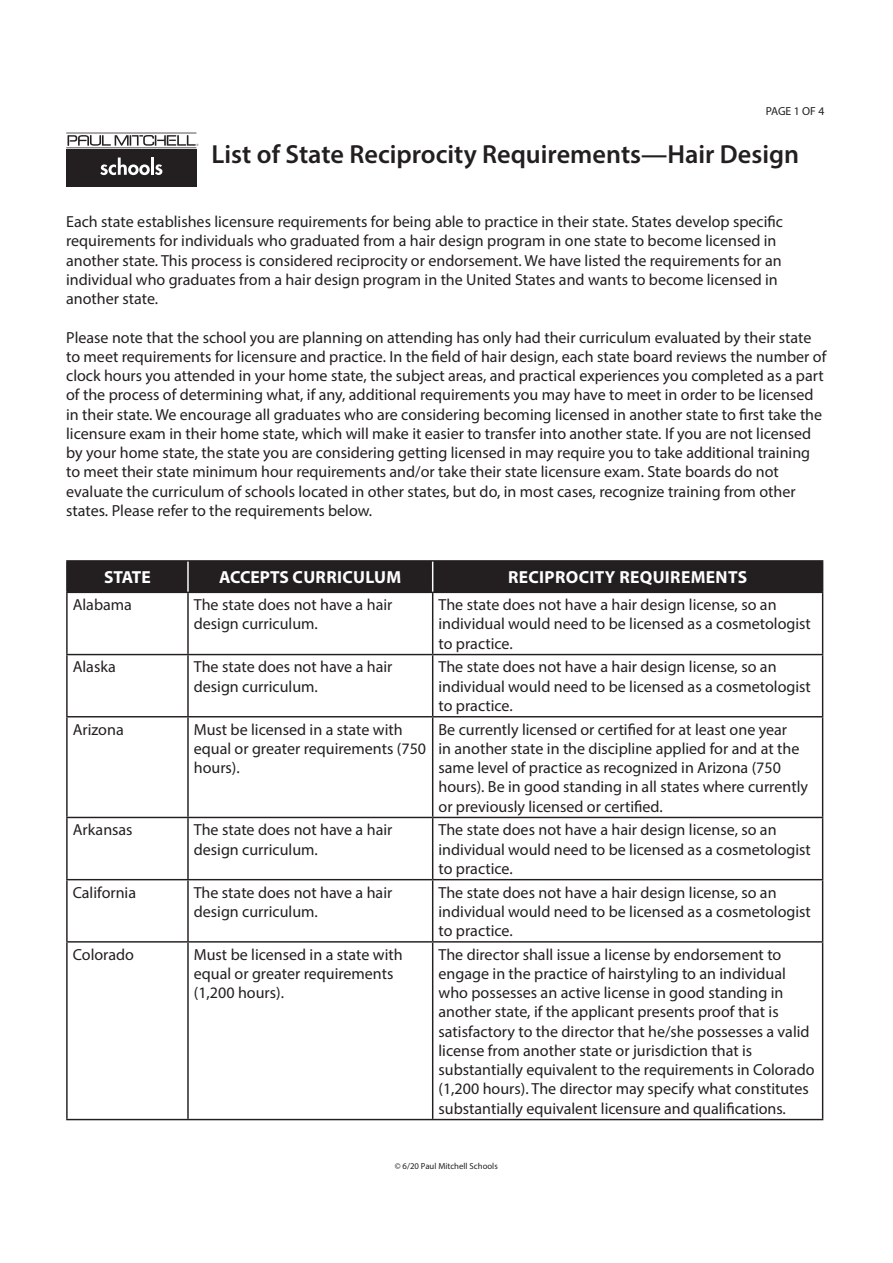
<style>
.page{position:relative;width:893px;height:1263px;background:#fff}
.page>*{position:absolute;margin:0;border:0;box-sizing:border-box;transform-origin:0 0}
.t1{font:600 26.25px "Myriad Pro";color:#231f20}
.t2{font:700 17.55px "Myriad Pro";letter-spacing:.02em;color:#fff}
.t3{font:16.05px/19.2px "Myriad Pro";color:#231f20}
.t4{font:11.7px "Myriad Pro";letter-spacing:-.01em;color:#231f20}
.t5{font:8.7px "Myriad Pro";color:#231f20}
</style>
<div class="page">
<div style="left:66px;top:150px;width:131px;height:37px;background:#231f20"></div>
<hr style="left:66px;top:133px;width:130px;height:1px;background:#231f20">
<hr style="left:66px;top:147px;width:130px;height:1px;background:#231f20">
<svg style="left:68px;top:135px;width:130px;height:11px"></svg>
<svg style="left:100px;top:158px;width:62px;height:17px"></svg>
<div style="left:68px;top:562px;width:754px;height:30px;background:#231f20"></div>
<hr style="left:66px;top:593px;width:2px;height:61px;background:#231f20">
<hr style="left:187px;top:593px;width:2px;height:61px;background:#231f20">
<hr style="left:432px;top:593px;width:1px;height:61px;background:#231f20">
<hr style="left:822px;top:593px;width:1px;height:61px;background:#231f20">
<hr style="left:66px;top:654px;width:122px;height:1px;background:#231f20">
<hr style="left:66px;top:655px;width:2px;height:61px;background:#231f20">
<hr style="left:188px;top:654px;width:245px;height:1px;background:#231f20">
<hr style="left:187px;top:655px;width:2px;height:61px;background:#231f20">
<hr style="left:433px;top:654px;width:390px;height:1px;background:#231f20">
<hr style="left:432px;top:655px;width:1px;height:61px;background:#231f20">
<hr style="left:822px;top:655px;width:1px;height:61px;background:#231f20">
<hr style="left:66px;top:716px;width:122px;height:1px;background:#231f20">
<hr style="left:66px;top:717px;width:2px;height:100px;background:#231f20">
<hr style="left:188px;top:716px;width:245px;height:1px;background:#231f20">
<hr style="left:187px;top:717px;width:2px;height:100px;background:#231f20">
<hr style="left:433px;top:716px;width:390px;height:1px;background:#231f20">
<hr style="left:432px;top:717px;width:1px;height:100px;background:#231f20">
<hr style="left:822px;top:717px;width:1px;height:100px;background:#231f20">
<hr style="left:66px;top:817px;width:122px;height:1px;background:#231f20">
<hr style="left:66px;top:818px;width:2px;height:61px;background:#231f20">
<hr style="left:188px;top:817px;width:245px;height:1px;background:#231f20">
<hr style="left:187px;top:818px;width:2px;height:61px;background:#231f20">
<hr style="left:433px;top:817px;width:390px;height:1px;background:#231f20">
<hr style="left:432px;top:818px;width:1px;height:61px;background:#231f20">
<hr style="left:822px;top:818px;width:1px;height:61px;background:#231f20">
<hr style="left:66px;top:879px;width:122px;height:1px;background:#231f20">
<hr style="left:66px;top:880px;width:2px;height:61px;background:#231f20">
<hr style="left:188px;top:879px;width:245px;height:1px;background:#231f20">
<hr style="left:187px;top:880px;width:2px;height:61px;background:#231f20">
<hr style="left:433px;top:879px;width:390px;height:1px;background:#231f20">
<hr style="left:432px;top:880px;width:1px;height:61px;background:#231f20">
<hr style="left:822px;top:880px;width:1px;height:61px;background:#231f20">
<hr style="left:66px;top:941px;width:122px;height:2px;background:#231f20">
<hr style="left:66px;top:943px;width:2px;height:176px;background:#231f20">
<hr style="left:188px;top:941px;width:245px;height:2px;background:#231f20">
<hr style="left:187px;top:943px;width:2px;height:176px;background:#231f20">
<hr style="left:433px;top:941px;width:390px;height:2px;background:#231f20">
<hr style="left:432px;top:943px;width:1px;height:176px;background:#231f20">
<hr style="left:822px;top:943px;width:1px;height:176px;background:#231f20">
<hr style="left:66px;top:560px;width:122px;height:2px;background:#231f20">
<hr style="left:66px;top:562px;width:2px;height:30px;background:#231f20">
<hr style="left:188px;top:560px;width:635px;height:2px;background:#231f20">
<hr style="left:822px;top:562px;width:1px;height:30px;background:#231f20">
<hr style="left:66px;top:592px;width:757px;height:1px;background:#231f20">
<hr style="left:187px;top:562px;width:2px;height:30px;background:#fff">
<hr style="left:432px;top:562px;width:1px;height:30px;background:#fff">
<hr style="left:66px;top:1119px;width:757px;height:1px;background:#231f20">
<p class="t4" style="left:766px;top:107px;width:60px">PAGE 1 OF 4</p>
<h1 class="t1" style="left:212px;top:139px;width:589px">List of State Reciprocity Requirements —Hair Design</h1>
<p class="t3" style="left:66px;top:213px;width:718px">Each state establishes licensure requirements for being able to practice in their state. States develop specific requirements for individuals who graduated from a hair design program in one state to become licensed in another state. This process is considered reciprocity or endorsement. We have listed the requirements for an individual who graduates from a hair design program in the United States and wants to become licensed in another state.</p>
<p class="t3" style="left:66px;top:329px;width:762px">Please note that the school you are planning on attending has only had their curriculum evaluated by their state to meet requirements for licensure and practice. In the field of hair design, each state board reviews the number of clock hours you attended in your home state, the subject areas, and practical experiences you completed as a part of the process of determining what, if any, additional requirements you may have to meet in order to be licensed in their state. We encourage all graduates who are considering becoming licensed in another state to first take the licensure exam in their home state, which will make it easier to transfer into another state. If you are not licensed by your home state, the state you are considering getting licensed in may require you to take additional training to meet their state minimum hour requirements and/or take their state licensure exam. State boards do not evaluate the curriculum of schools located in other states, but do, in most cases, recognize training from other states. Please refer to the requirements below.</p>
<p class="t2" style="left:104px;top:567px;width:48px">STATE</p>
<p class="t2" style="left:219px;top:567px;width:184px">ACCEPTS CURRICULUM</p>
<p class="t2" style="left:508px;top:567px;width:241px">RECIPROCITY REQUIREMENTS</p>
<p class="t3" style="left:73px;top:596px;width:61px">Alabama</p>
<p class="t3" style="left:194px;top:596px;width:200px">The state does not have a hair design curriculum.</p>
<p class="t3" style="left:438px;top:596px;width:374px">The state does not have a hair design license, so an individual would need to be licensed as a cosmetologist to practice.</p>
<p class="t3" style="left:73px;top:658px;width:45px">Alaska</p>
<p class="t3" style="left:194px;top:658px;width:200px">The state does not have a hair design curriculum.</p>
<p class="t3" style="left:438px;top:658px;width:374px">The state does not have a hair design license, so an individual would need to be licensed as a cosmetologist to practice.</p>
<p class="t3" style="left:73px;top:721px;width:53px">Arizona</p>
<p class="t3" style="left:194px;top:721px;width:234px">Must be licensed in a state with equal or greater requirements (750 hours).</p>
<p class="t3" style="left:438px;top:721px;width:371px">Be currently licensed or certified for at least one year<br>in another state in the discipline applied for and at the same level of practice as recognized in Arizona (750 hours). Be in good standing in all states where currently or previously licensed or certified.</p>
<p class="t3" style="left:73px;top:821px;width:61px">Arkansas</p>
<p class="t3" style="left:194px;top:821px;width:200px">The state does not have a hair design curriculum.</p>
<p class="t3" style="left:438px;top:821px;width:374px">The state does not have a hair design license, so an individual would need to be licensed as a cosmetologist to practice.</p>
<p class="t3" style="left:73px;top:884px;width:65px">California</p>
<p class="t3" style="left:194px;top:884px;width:200px">The state does not have a hair design curriculum.</p>
<p class="t3" style="left:438px;top:884px;width:374px">The state does not have a hair design license, so an individual would need to be licensed as a cosmetologist to practice.</p>
<p class="t3" style="left:73px;top:946px;width:63px">Colorado</p>
<p class="t3" style="left:194px;top:946px;width:210px">Must be licensed in a state with equal or greater requirements (1,200 hours).</p>
<p class="t3" style="left:438px;top:946px;width:377px">The director shall issue a license by endorsement to engage in the practice of hairstyling to an individual who possesses an active license in good standing in another state, if the applicant presents proof that is satisfactory to the director that he/she possesses a valid license from another state or jurisdiction that is substantially equivalent to the requirements in Colorado (1,200 hours). The director may specify what constitutes substantially equivalent licensure and qualifications.</p>
<p class="t5" style="left:395px;top:1163px;width:104px">© 6/20 Paul Mitchell Schools</p>
</div>
